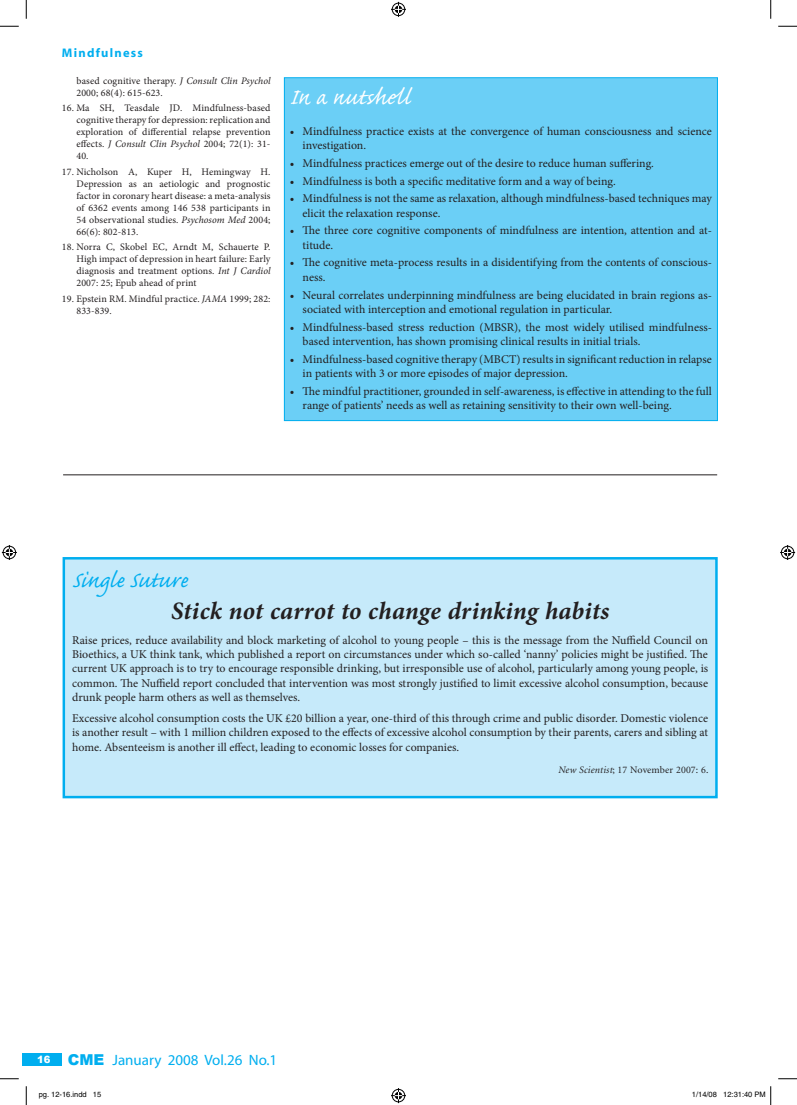
<style>
.page{position:relative;width:797px;height:1105px;background:#fff}
.page>*{position:absolute;margin:0;border:0;box-sizing:border-box;transform-origin:0 0}
.t1{font:28.75px "Caflisch Script Pro";letter-spacing:-.005em;color:#00aeef}
.t2{font:28.75px "Caflisch Script Pro";color:#fff}
.t3{font:italic 700 25px "Minion Pro";letter-spacing:.01em;color:#231f20}
.t4{font:15px "Myriad";color:#00aeef}
.t5{font:700 12.5px "Myriad";letter-spacing:.1em;color:#00aeef}
.t6{font:11.88px/14.2px "Minion Pro";color:#231f20}
.t7{font:10px/12px "Minion Pro";letter-spacing:.01em;color:#231f20;text-align:justify}
.t8{font:10px "Minion";letter-spacing:.015em;color:#231f20}
.t9{font:7.5px "Helvetica";color:#000}
.s1{font-style:italic}
.s2{font-family:"Arial";font-weight:900;font-size:10px;color:#fff}
.s3{font-family:"Arial";font-weight:900}
</style>
<div class="page">
<div style="left:22px;top:1053px;width:40px;height:12px;background:#00aeef"></div>
<div style="left:284px;top:78px;width:433px;height:343px;background:#6bcff6"></div>
<div style="left:284px;top:77px;width:434px;height:344px;border:1px solid #00aeef"></div>
<hr style="left:63px;top:475px;width:654px;height:1px;background:#231f20">
<div style="left:64px;top:558px;width:652px;height:239px;background:#c6eafa"></div>
<div style="left:63px;top:557px;width:654px;height:241px;border:2px solid #00aeef"></div>
<svg style="left:0;top:25px;width:19px;height:2px"></svg>
<svg style="left:778px;top:25px;width:19px;height:2px"></svg>
<svg style="left:0;top:1078px;width:19px;height:1px"></svg>
<svg style="left:778px;top:1078px;width:19px;height:1px"></svg>
<svg style="left:25px;top:0;width:2px;height:19px"></svg>
<svg style="left:25px;top:1086px;width:2px;height:19px"></svg>
<svg style="left:770px;top:0;width:1px;height:19px"></svg>
<svg style="left:391px;top:2px;width:15px;height:15px"></svg>
<svg style="left:391px;top:1088px;width:15px;height:15px"></svg>
<svg style="left:2px;top:545px;width:15px;height:15px"></svg>
<svg style="left:780px;top:545px;width:15px;height:15px"></svg>
<svg style="left:770px;top:1086px;width:1px;height:19px"></svg>
<p class="t5" style="left:62px;top:46px;width:83px">Mindfulness</p>
<p class="t7" style="left:76px;top:74px;width:195px">based cognitive therapy. <span class="s1">J Consult Clin Psychol<br></span>2000; 68(4): 615-623.</p>
<p class="t7" style="left:76px;top:102px;width:195px;text-indent:-15px">16. Ma SH, Teasdale JD. Mindfulness-based cognitive therapy for depression: replication and exploration of differential relapse prevention effects. <span class="s1">J Consult Clin Psychol</span> 2004; 72(1): 31- 40.</p>
<p class="t7" style="left:76px;top:165px;width:195px;text-indent:-15px">17. Nicholson A, Kuper H, Hemingway H.<br>Depression as an aetiologic and prognostic factor in coronary heart disease: a meta-analysis of 6362 events among 146 538 participants in 54 observational studies. <span class="s1">Psychosom Med</span> 2004; 66(6): 802-813.</p>
<p class="t7" style="left:76px;top:241px;width:195px;text-indent:-15px">18. Norra C, Skobel EC, Arndt M, Schauerte P.<br>High impact of depression in heart failure: Early diagnosis and treatment options. <span class="s1">Int J Cardiol </span>2007: 25; Epub ahead of print</p>
<p class="t7" style="left:76px;top:293px;width:195px;text-indent:-15px">19. Epstein RM. Mindful practice. <span class="s1">JAMA</span> 1999; 282:<br>833-839.</p>
<h1 class="t2" style="left:290px;top:82px;width:121px">In a nutshell</h1>
<p class="t6" style="left:302px;top:124px;width:411px;text-indent:-13px">• Mindfulness practice exists at the convergence of human consciousness and science investigation.</p>
<p class="t6" style="left:290px;top:156px;width:365px">• Mindfulness practices emerge out of the desire to reduce human suffering.</p>
<p class="t6" style="left:290px;top:174px;width:327px">• Mindfulness is both a specific meditative form and a way of being.</p>
<p class="t6" style="left:302px;top:191px;width:411px;text-indent:-13px">• Mindfulness is not the same as relaxation, although mindfulness-based techniques may elicit the relaxation response.</p>
<p class="t6" style="left:302px;top:224px;width:411px;text-indent:-13px">• The three core cognitive components of mindfulness are intention, attention and at&shy;titude.</p>
<p class="t6" style="left:302px;top:256px;width:411px;text-indent:-13px">• The cognitive meta-process results in a disidentifying from the contents of conscious&shy;ness.</p>
<p class="t6" style="left:302px;top:288px;width:411px;text-indent:-13px">• Neural correlates underpinning mindfulness are being elucidated in brain regions as&shy;sociated with interception and emotional regulation in particular.</p>
<p class="t6" style="left:302px;top:320px;width:411px;text-indent:-13px">• Mindfulness-based stress reduction (MBSR), the most widely utilised mindfulness&shy;based intervention, has shown promising clinical results in initial trials.</p>
<p class="t6" style="left:302px;top:352px;width:411px;text-indent:-13px">• Mindfulness-based cognitive therapy (MBCT) results in significant reduction in relapse in patients with 3 or more episodes of major depression.</p>
<p class="t6" style="left:302px;top:384px;width:411px;text-indent:-13px">• The mindful practitioner, grounded in self-awareness, is effective in attending to the full range of patients’ needs as well as retaining sensitivity to their own well-being.</p>
<h1 class="t1" style="left:72px;top:566px;width:118px">Single Suture</h1>
<h2 class="t3" style="left:171px;top:593px;width:439px">Stick not carrot to change drinking habits</h2>
<p class="t6" style="left:72px;top:633px;width:637px;text-align:justify">Raise prices, reduce availability and block marketing of alcohol to young people – this is the message from the Nuffield Council on Bioethics, a UK think tank, which published a report on circumstances under which so-called ‘nanny’ policies might be justified. The current UK approach is to try to encourage responsible drinking, but irresponsible use of alcohol, particularly among young people, is common. The Nuffield report concluded that intervention was most strongly justified to limit excessive alcohol consumption, because drunk people harm others as well as themselves.</p>
<p class="t6" style="left:72px;top:711px;width:637px;text-align:justify">Excessive alcohol consumption costs the UK £20 billion a year, one-third of this through crime and public disorder. Domestic violence is another result – with 1 million children exposed to the effects of excessive alcohol consumption by their parents, carers and sibling at home. Absenteeism is another ill effect, leading to economic losses for companies.</p>
<p class="t8" style="left:558px;top:765px;width:152px"><span class="s1">New Scientist</span>; 17 November 2007: 6.</p>
<p class="t4" style="left:37px;top:1052px;width:241px"><span class="s2">16</span> <span class="s3">CME</span> January 2008 Vol.26 No.1</p>
<p class="t9" style="left:39px;top:1090px;width:64px">pg. 12-16.indd 15</p>
<p class="t9" style="left:692px;top:1090px;width:75px">1/14/08 12:31:40 PM</p>
</div>
